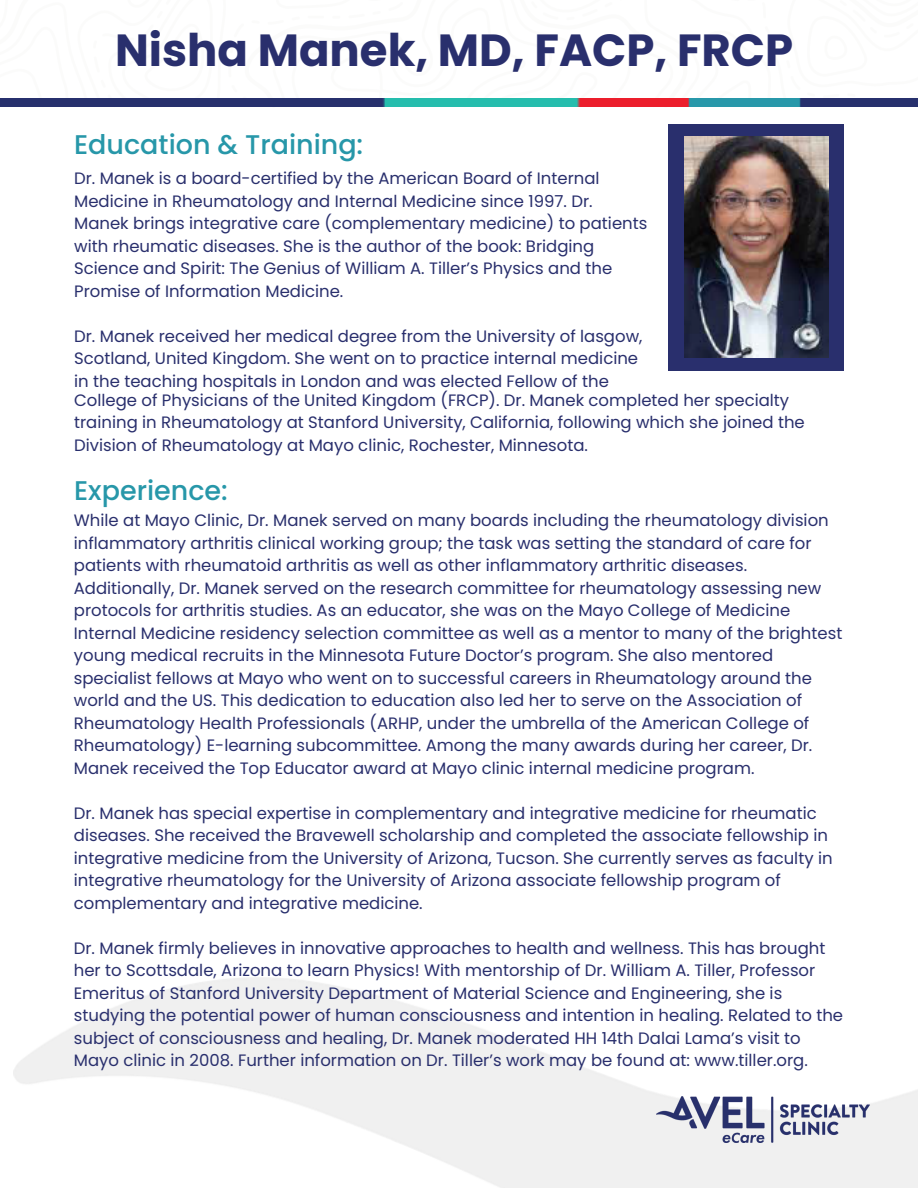
<style>
.page{position:relative;width:918px;height:1188px;background:#fff}
.page>*{position:absolute;margin:0;border:0;box-sizing:border-box;transform-origin:0 0}
.t1{font:700 45px "Poppins";color:#292f6d}
.t2{font:500 27px "Poppins";color:#2797a9}
.t3{font:16.5px/22.5px "Poppins";color:#292f6d}
</style>
<div class="page">
<svg style="left:0;top:98px;width:918px;height:9px;background:#3e587a"></svg>
<img style="left:14px;top:978px;width:904px;height:210px">
<img style="left:0;top:99px;width:918px;height:7px">
<div style="left:669px;top:124px;width:175px;height:246px;background:#292f6d"></div>
<img style="left:657px;top:1096px;width:213px;height:46px">
<img style="left:684px;top:136px;width:144px;height:222px">
<h1 class="t1" style="left:115px;top:19px;width:680px">Nisha Manek, MD, FACP, FRCP</h1>
<h2 class="t2" style="left:74px;top:126px;width:291px">Education &amp; Training:</h2>
<p class="t3" style="left:74px;top:167px;width:575px">Dr. Manek is a board-certified by the American Board of Internal Medicine in Rheumatology and Internal Medicine since 1997. Dr.<br>Manek brings integrative care (complementary medicine) to patients with rheumatic diseases. She is the author of the book: Bridging Science and Spirit: The Genius of William A. Tiller’s Physics and the Promise of Information Medicine.</p>
<p class="t3" style="left:74px;top:325px;width:570px">Dr. Manek received her medical degree from the University of lasgow,<br>Scotland, United Kingdom. She went on to practice internal medicine in the teaching hospitals in London and was elected Fellow of the</p>
<p class="t3" style="left:74px;top:389px;width:732px">College of Physicians of the United Kingdom (FRCP). Dr. Manek completed her specialty training in Rheumatology at Stanford University, California, following which she joined the<br>Division of Rheumatology at Mayo clinic, Rochester, Minnesota.</p>
<h2 class="t2" style="left:74px;top:472px;width:155px">Experience:</h2>
<p class="t3" style="left:74px;top:509px;width:770px">While at Mayo Clinic, Dr. Manek served on many boards including the rheumatology division inflammatory arthritis clinical working group; the task was setting the standard of care for patients with rheumatoid arthritis as well as other inflammatory arthritic diseases.<br>Additionally, Dr. Manek served on the research committee for rheumatology assessing new protocols for arthritis studies. As an educator, she was on the Mayo College of Medicine Internal Medicine residency selection committee as well as a mentor to many of the brightest young medical recruits in the Minnesota Future Doctor’s program. She also mentored specialist fellows at Mayo who went on to successful careers in Rheumatology around the world and the US. This dedication to education also led her to serve on the Association of Rheumatology Health Professionals (ARHP, under the umbrella of the American College of Rheumatology) E-learning subcommittee. Among the many awards during her career, Dr.<br>Manek received the Top Educator award at Mayo clinic internal medicine program.</p>
<p class="t3" style="left:74px;top:802px;width:760px">Dr. Manek has special expertise in complementary and integrative medicine for rheumatic diseases. She received the Bravewell scholarship and completed the associate fellowship in integrative medicine from the University of Arizona, Tucson. She currently serves as faculty in integrative rheumatology for the University of Arizona associate fellowship program of complementary and integrative medicine.</p>
<p class="t3" style="left:74px;top:937px;width:771px">Dr. Manek firmly believes in innovative approaches to health and wellness. This has brought her to Scottsdale, Arizona to learn Physics! With mentorship of Dr. William A. Tiller, Professor Emeritus of Stanford University Department of Material Science and Engineering, she is studying the potential power of human consciousness and intention in healing. Related to the subject of consciousness and healing, Dr. Manek moderated HH 14th Dalai Lama’s visit to Mayo clinic in 2008. Further information on Dr. Tiller’s work may be found at: www.tiller.org.</p>
</div>
